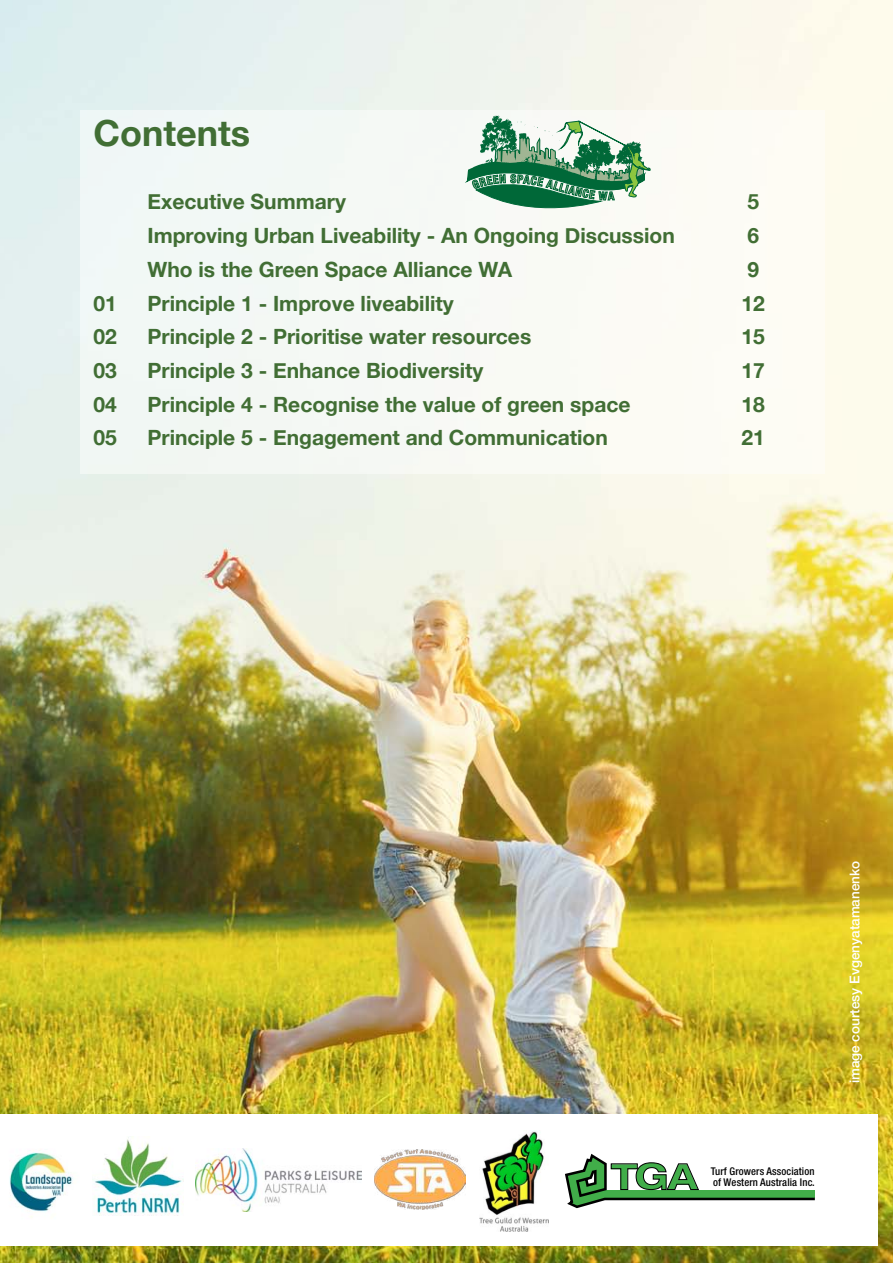
<style>
.page{position:relative;width:893px;height:1263px;background:#fff}
.page>*{position:absolute;margin:0;border:0;box-sizing:border-box;transform-origin:0 0}
.t1{font:700 36px "Helvetica Neue";color:#416e34}
.t2{font:700 expanded 36px "Helvetica 73";color:#41ad49}
.t3{font:700 21px "Helvetica Neue";color:#416e34}
.t4{font:500 13.5px "Helvetica Neue";color:#fff}
.t5{font:500 condensed 10.65px/11.1px "Helvetica Neue";letter-spacing:.01em;color:#000}
</style>
<div class="page">
<img style="left:0;top:0;width:893px;height:1263px">
<div style="left:81px;top:111px;width:744px;height:363px;background:#f6f9f5"></div>
<div style="left:0;top:1114px;width:877px;height:132px;background:#fff"></div>
<img style="left:196px;top:1148px;width:165px;height:63px">
<svg style="left:565px;top:1154px;width:250px;height:54px"></svg>
<img style="left:480px;top:1131px;width:68px;height:100px">
<img style="left:375px;top:1149px;width:91px;height:61px">
<img style="left:9px;top:1152px;width:64px;height:65px">
<img style="left:94px;top:1136px;width:89px;height:80px">
<svg style="left:466px;top:115px;width:184px;height:94px"></svg>
<h1 class="t1" style="left:94px;top:119px;width:158px">Contents</h1>
<p class="t3" style="left:148px;top:194px;width:200px">Executive Summary</p>
<p class="t3" style="left:747px;top:194px;width:13px">5</p>
<p class="t3" style="left:148px;top:228px;width:529px">Improving Urban Liveability - An Ongoing Discussion</p>
<p class="t3" style="left:747px;top:228px;width:13px">6</p>
<p class="t3" style="left:148px;top:262px;width:366px">Who is the Green Space Alliance WA</p>
<p class="t3" style="left:747px;top:262px;width:13px">9</p>
<p class="t3" style="left:94px;top:295px;width:25px">01</p>
<p class="t3" style="left:148px;top:295px;width:308px">Principle 1 - Improve liveability</p>
<p class="t3" style="left:742px;top:295px;width:25px">12</p>
<p class="t3" style="left:94px;top:329px;width:25px">02</p>
<p class="t3" style="left:148px;top:329px;width:385px">Principle 2 - Prioritise water resources</p>
<p class="t3" style="left:742px;top:329px;width:25px">15</p>
<p class="t3" style="left:94px;top:363px;width:25px">03</p>
<p class="t3" style="left:148px;top:363px;width:337px">Principle 3 - Enhance Biodiversity</p>
<p class="t3" style="left:742px;top:363px;width:25px">17</p>
<p class="t3" style="left:94px;top:396px;width:25px">04</p>
<p class="t3" style="left:148px;top:396px;width:484px">Principle 4 - Recognise the value of green space</p>
<p class="t3" style="left:742px;top:396px;width:25px">18</p>
<p class="t3" style="left:94px;top:430px;width:25px">05</p>
<p class="t3" style="left:148px;top:430px;width:462px">Principle 5 - Engagement and Communication</p>
<p class="t3" style="left:742px;top:430px;width:25px">21</p>
<h1 class="t2" style="left:611px;top:1156px;width:88px">T A</h1>
<p class="t5" style="left:711px;top:1165px;width:105px">Turf Growers Association of Western Australia Inc.</p>
<p class="t4" style="left:849px;top:1083px;width:224px;rotate:-90deg">image courtesy Evgenyatamanenko</p>
</div>
